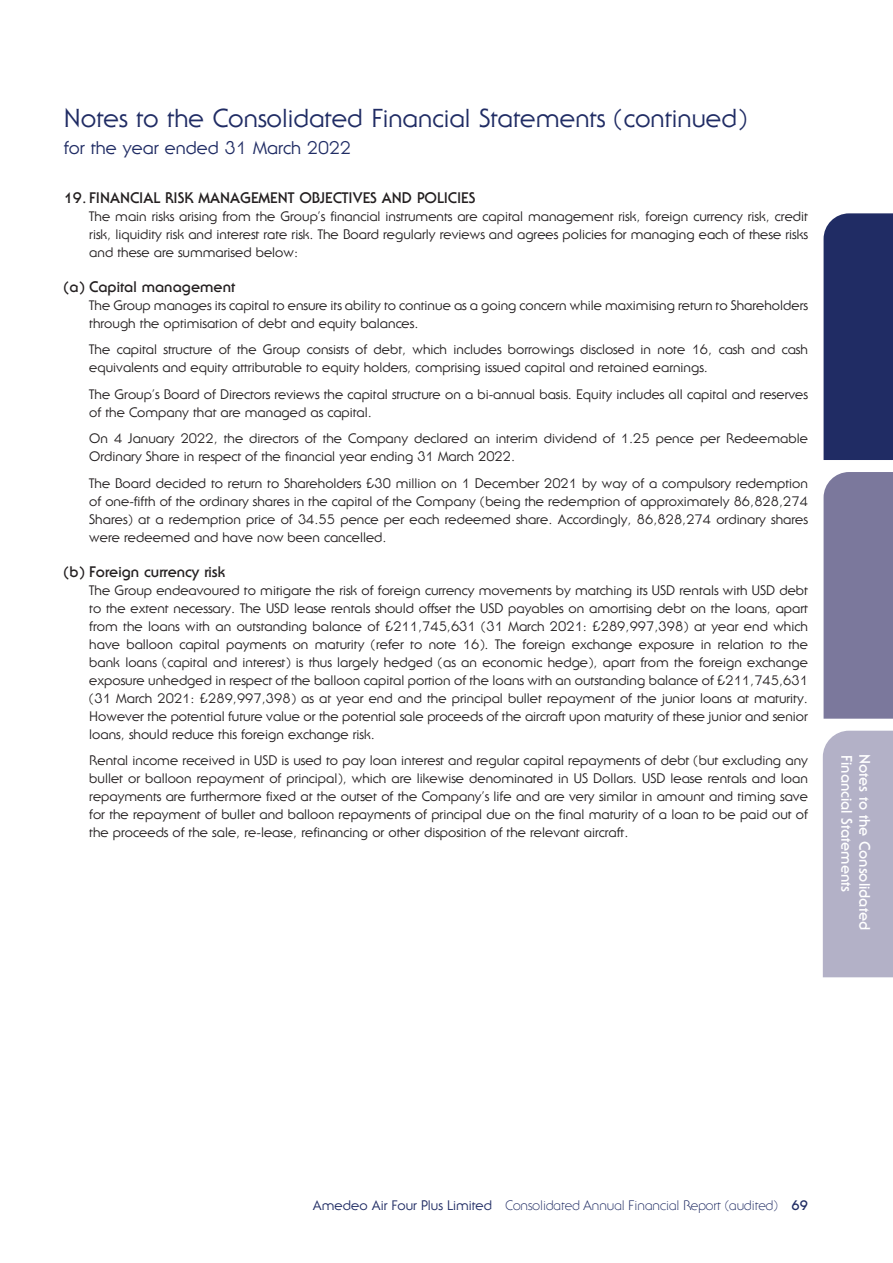
<style>
.page{position:relative;width:893px;height:1263px;background:#fff}
.page>*{position:absolute;margin:0;border:0;box-sizing:border-box;transform-origin:0 0}
.t1{font:25.5px "Serif Gothic";color:#202c64}
.t2{font:18px "Serif Gothic";color:#202c64}
.HEADING_1{font:700 15px "Serif Gothic";color:#231f20}
.t3{font:700 15px/18px "Serif Gothic";color:#fff}
.TEXT_indent{font:13.5px/18px "Serif Gothic";color:#231f20;text-align:justify}
.t4{font:300 13.5px "Serif Gothic";color:#202c64}
.s1{font-weight:400}
.s2{font-weight:700}
</style>
<div class="page">
<div style="left:824px;top:213px;width:69px;height:247px;background:#202c64"></div>
<div style="left:824px;top:472px;width:69px;height:247px;background:#7b789c"></div>
<div style="left:822px;top:730px;width:71px;height:248px;background:#b3b1c7"></div>
<h1 class="t1" style="left:64px;top:102px;width:685px">Notes to the Consolidated Financial Statements (continued)</h1>
<h2 class="t2" style="left:64px;top:137px;width:289px">for the year ended 31 March 2022</h2>
<p class="HEADING_1" style="left:64px;top:189px;width:413px">19. FINANCIAL RISK MANAGEMENT OBJECTIVES AND POLICIES</p>
<p class="TEXT_indent" style="left:89px;top:207px;width:720px">The main risks arising from the Group’s financial instruments are capital management risk, foreign currency risk, credit risk, liquidity risk and interest rate risk. The Board regularly reviews and agrees policies for managing each of these risks and these are summarised below:</p>
<p class="HEADING_1" style="left:64px;top:278px;width:173px">(a) Capital management</p>
<p class="TEXT_indent" style="left:89px;top:296px;width:720px">The Group manages its capital to ensure its ability to continue as a going concern while maximising return to Shareholders through the optimisation of debt and equity balances.</p>
<p class="TEXT_indent" style="left:89px;top:340px;width:720px">The capital structure of the Group consists of debt, which includes borrowings disclosed in note 16, cash and cash equivalents and equity attributable to equity holders, comprising issued capital and retained earnings.</p>
<p class="TEXT_indent" style="left:89px;top:385px;width:720px">The Group’s Board of Directors reviews the capital structure on a bi-annual basis. Equity includes all capital and reserves of the Company that are managed as capital.</p>
<p class="TEXT_indent" style="left:89px;top:429px;width:720px">On 4 January 2022, the directors of the Company declared an interim dividend of 1.25 pence per Redeemable<br>Ordinary Share in respect of the financial year ending 31 March 2022.</p>
<p class="TEXT_indent" style="left:89px;top:474px;width:720px">The Board decided to return to Shareholders £30 million on 1 December 2021 by way of a compulsory redemption of one-fifth of the ordinary shares in the capital of the Company (being the redemption of approximately 86,828,274<br>Shares) at a redemption price of 34.55 pence per each redeemed share. Accordingly, 86,828,274 ordinary shares were redeemed and have now been cancelled.</p>
<p class="HEADING_1" style="left:64px;top:563px;width:163px">(b) Foreign currency risk</p>
<p class="TEXT_indent" style="left:89px;top:581px;width:720px">The Group endeavoured to mitigate the risk of foreign currency movements by matching its USD rentals with USD debt to the extent necessary. The USD lease rentals should offset the USD payables on amortising debt on the loans, apart from the loans with an outstanding balance of £211,745,631 (31 March 2021: £289,997,398) at year end which have balloon capital payments on maturity (refer to note 16). The foreign exchange exposure in relation to the bank loans (capital and interest) is thus largely hedged (as an economic hedge), apart from the foreign exchange exposure unhedged in respect of the balloon capital portion of the loans with an outstanding balance of £211,745,631 (31 March 2021: £289,997,398) as at year end and the principal bullet repayment of the junior loans at maturity.<br>However the potential future value or the potential sale proceeds of the aircraft upon maturity of these junior and senior loans, should reduce this foreign exchange risk.</p>
<p class="TEXT_indent" style="left:89px;top:751px;width:720px">Rental income received in USD is used to pay loan interest and regular capital repayments of debt (but excluding any bullet or balloon repayment of principal), which are likewise denominated in US Dollars. USD lease rentals and loan repayments are furthermore fixed at the outset of the Company’s life and are very similar in amount and timing save for the repayment of bullet and balloon repayments of principal due on the final maturity of a loan to be paid out of the proceeds of the sale, re-lease, refinancing or other disposition of the relevant aircraft.</p>
<p class="t3" style="left:873px;top:754px;width:178px;rotate:90deg">Notes to the Consolidated<br>Financial Statements</p>
<p class="t4" style="left:313px;top:1197px;width:497px"><span class="s1">Amedeo Air Four Plus Limited</span> Consolidated Annual Financial Report (audited) <span class="s2">69</span></p>
</div>
